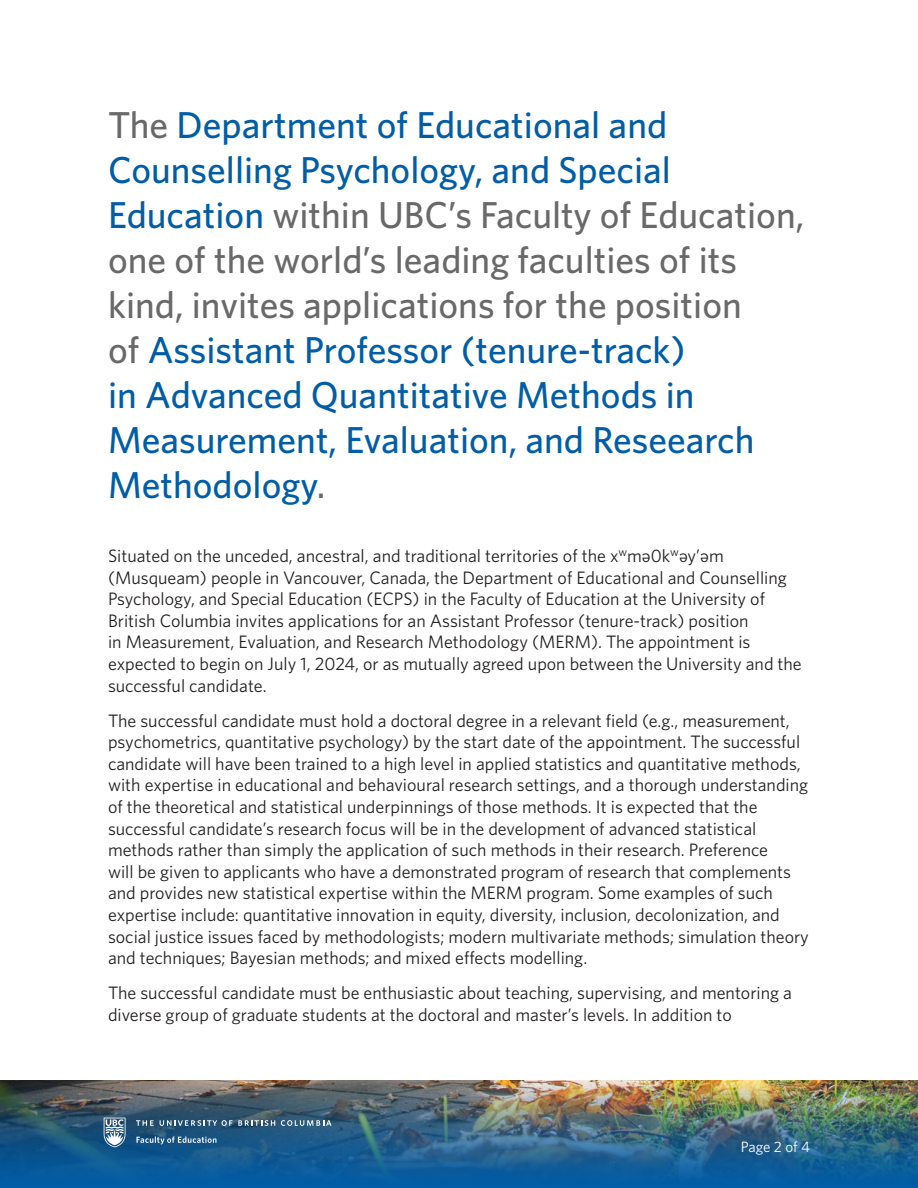
<style>
.page{position:relative;width:918px;height:1188px;background:#fff}
.page>*{position:absolute;margin:0;border:0;box-sizing:border-box;transform-origin:0 0}
.Header_one_in_Grey{font:500 37.5px/45px "Whitney";color:#015da7}
.t1{font:18px/21.6px "Whitney";color:#231f20}
.t2{font:15px "Whitney";letter-spacing:-.005em;color:#fff}
.s1{color:#696969}
</style>
<div class="page">
<img style="left:0;top:1080px;width:918px;height:108px">
<svg style="left:104px;top:1118px;width:22px;height:29px"></svg>
<svg style="left:136px;top:1120px;width:18px;height:6px"></svg>
<svg style="left:160px;top:1120px;width:115px;height:6px"></svg>
<svg style="left:281px;top:1120px;width:51px;height:6px"></svg>
<svg style="left:136px;top:1136px;width:80px;height:8px"></svg>
<p class="Header_one_in_Grey" style="left:108px;top:102px;width:698px"><span class="s1">The</span> Department of Educational and Counselling Psychology, and Special Education <span class="s1">within UBC’s Faculty of Education, one of the world’s leading faculties of its kind, invites applications for the position<br>of</span> Assistant Professor (tenure-track)<br>in Advanced Quantitative Methods in Measurement, Evaluation, and Reseearch Methodology<span class="s1">.</span></p>
<p class="t1" style="left:108px;top:544px;width:695px">Situated on the unceded, ancestral, and traditional territories of the x<sup>w</sup>mə0k<sup>w</sup>əy’əm (Musqueam) people in Vancouver, Canada, the Department of Educational and Counselling Psychology, and Special Education (ECPS) in the Faculty of Education at the University of British Columbia invites applications for an Assistant Professor (tenure-track) position<br>in Measurement, Evaluation, and Research Methodology (MERM). The appointment is expected to begin on July 1, 2024, or as mutually agreed upon between the University and the successful candidate.</p>
<p class="t1" style="left:108px;top:709px;width:702px">The successful candidate must hold a doctoral degree in a relevant field (e.g., measurement, psychometrics, quantitative psychology) by the start date of the appointment. The successful candidate will have been trained to a high level in applied statistics and quantitative methods, with expertise in educational and behavioural research settings, and a thorough understanding of the theoretical and statistical underpinnings of those methods. It is expected that the successful candidate’s research focus will be in the development of advanced statistical methods rather than simply the application of such methods in their research. Preference<br>will be given to applicants who have a demonstrated program of research that complements and provides new statistical expertise within the MERM program. Some examples of such expertise include: quantitative innovation in equity, diversity, inclusion, decolonization, and social justice issues faced by methodologists; modern multivariate methods; simulation theory and techniques; Bayesian methods; and mixed effects modelling.</p>
<p class="t1" style="left:108px;top:982px;width:686px">The successful candidate must be enthusiastic about teaching, supervising, and mentoring a diverse group of graduate students at the doctoral and master’s levels. In addition to</p>
<p class="t2" style="left:741px;top:1137px;width:71px">Page 2 of 4</p>
</div>
